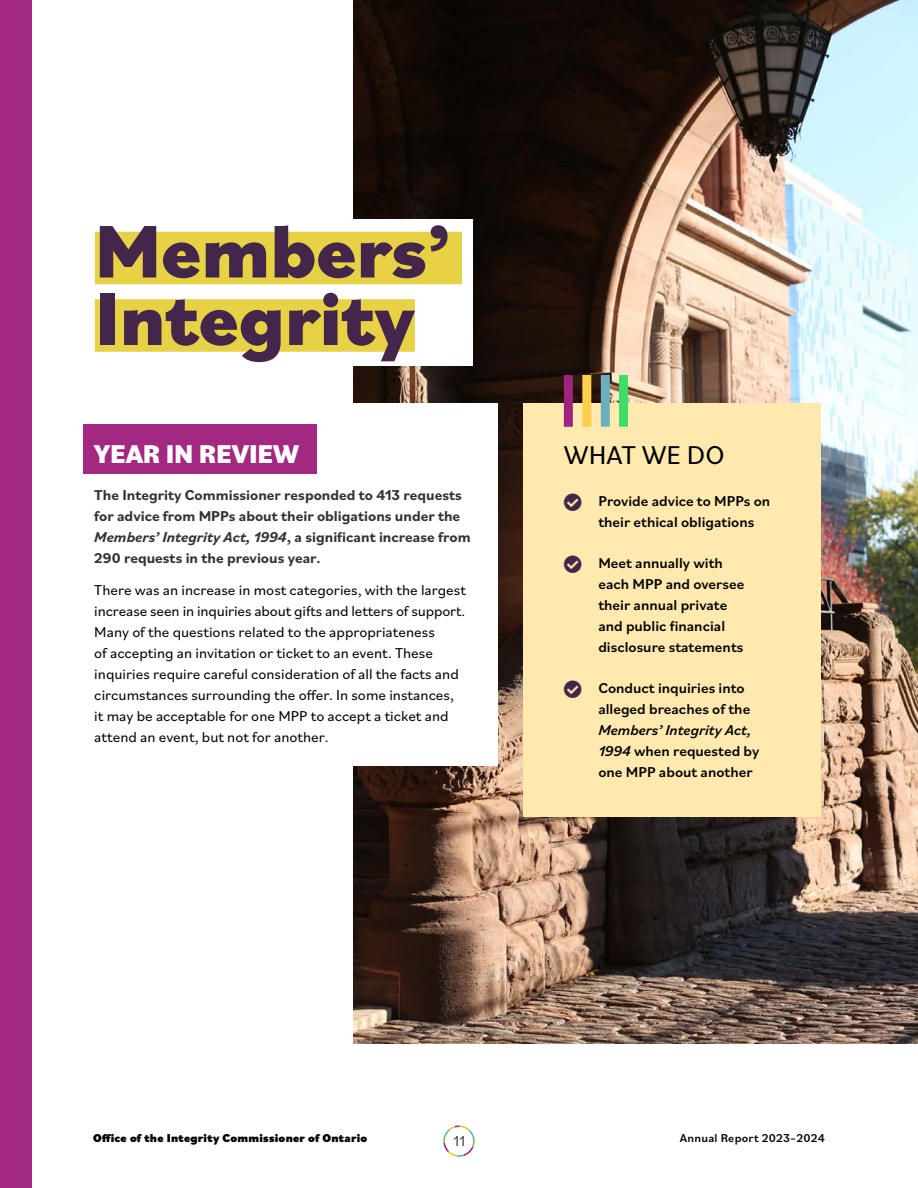
<style>
.page{position:relative;width:918px;height:1188px;background:#fff}
.page>*{position:absolute;margin:0;border:0;box-sizing:border-box;transform-origin:0 0}
.t1{font:800 78px/67.5px "Bilo";color:#44264b}
.t2{font:800 27px "Bilo";letter-spacing:-.01em;color:#fff}
.WHAT_WE_DO{font:27px "Bilo";color:#000}
.Body{font:15px/21px "Bilo";color:#000}
.t3{font:500 15px/21px "Bilo";color:#000}
.Body_intro_para{font:700 15px/21px "Bilo";color:#333}
.t4{font:300 15px "Bilo";color:#000}
.t5{font:900 12px "Bilo";letter-spacing:.02em;color:#000}
.t6{font:500 12px "Bilo";letter-spacing:.02em;color:#000}
.s1{font-style:italic}
</style>
<div class="page">
<svg style="left:443px;top:1125px;width:32px;height:32px"></svg>
<div style="left:0;top:0;width:31px;height:1188px;background:#a22882"></div>
<img style="left:353px;top:0;width:565px;height:1043px">
<div style="left:63px;top:404px;width:435px;height:362px;background:#fff"></div>
<div style="left:95px;top:219px;width:377px;height:147px;background:#fff"></div>
<div style="left:95px;top:232px;width:367px;height:52px;background:#e6d244"></div>
<div style="left:95px;top:299px;width:320px;height:53px;background:#e6d244"></div>
<div style="left:523px;top:404px;width:297px;height:414px;background:#ffe9af"></div>
<div style="left:84px;top:424px;width:233px;height:50px;background:#a22882"></div>
<div style="left:564px;top:375px;width:9px;height:52px;background:#9f247e"></div>
<div style="left:582px;top:375px;width:9px;height:52px;background:#ffce4d"></div>
<div style="left:601px;top:375px;width:9px;height:52px;background:#6bafbe"></div>
<div style="left:619px;top:375px;width:9px;height:52px;background:#3edd67"></div>
<h2 class="t1" style="left:95px;top:214px;width:358px">Members’<br>Integrity</h2>
<h3 class="t2" style="left:94px;top:435px;width:206px">YEAR IN REVIEW</h3>
<p class="Body_intro_para" style="left:94px;top:484px;width:378px">The Integrity Commissioner responded to 413 requests for advice from MPPs about their obligations under the <span class="s1">Members’ Integrity Act, 1994</span>, a significant increase from 290 requests in the previous year.</p>
<p class="Body" style="left:94px;top:578px;width:373px">There was an increase in most categories, with the largest increase seen in inquiries about gifts and letters of support.<br>Many of the questions related to the appropriateness<br>of accepting an invitation or ticket to an event. These inquiries require careful consideration of all the facts and circumstances surrounding the offer. In some instances, it may be acceptable for one MPP to accept a ticket and attend an event, but not for another.</p>
<p class="WHAT_WE_DO" style="left:564px;top:437px;width:162px">WHAT WE DO</p>
<p class="t3" style="left:598px;top:489px;width:173px">Provide advice to MPPs on their ethical obligations</p>
<p class="t3" style="left:598px;top:551px;width:148px">Meet annually with each MPP and oversee their annual private and public financial disclosure statements</p>
<p class="t3" style="left:598px;top:677px;width:162px">Conduct inquiries into alleged breaches of the<br><span class="s1">Members’ Integrity Act,<br>1994</span> when requested by one MPP about another</p>
<p class="t5" style="left:93px;top:1129px;width:276px">Office of the Integrity Commissioner of Ontario</p>
<p class="t6" style="left:680px;top:1129px;width:147px">Annual Report 2023–2024</p>
<p class="t4" style="left:453px;top:1130px;width:13px">11</p>
</div>
